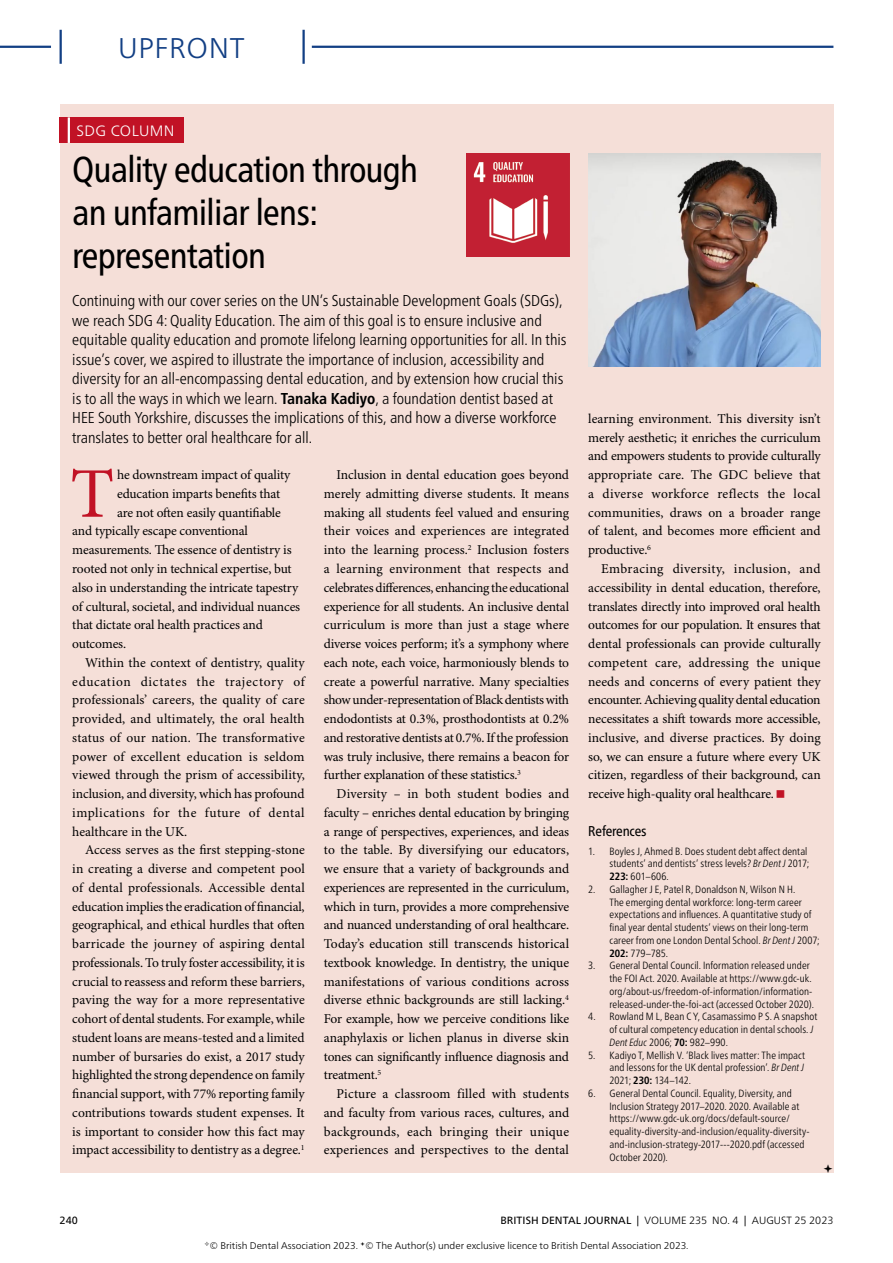
<style>
.page{position:relative;width:893px;height:1263px;background:#fff}
.page>*{position:absolute;margin:0;border:0;box-sizing:border-box;transform-origin:0 0}
.Para_9pt_ragged_drop{font:71.25px "Minion Pro";color:#c11225}
.Title_3_Cnd_24pt{font:condensed 36px/43.2px "Frutiger Neue LT Pro";letter-spacing:-.02em;color:#000}
.t1{font:300 28.5px "Frutiger Neue LT Pro";letter-spacing:.025em;color:#123f84}
.Para_Author_3_news_c{font:15.75px/19.5px "Frutiger Neue LT Pro Cn Lt 2";color:#000}
.SuperTitle_2_news{font:300 15px "Frutiger Neue LT Pro";letter-spacing:.025em;color:#fff}
.Bibliography_Heading{font:14.25px "Frutiger Neue LT Pro Cn Rg 2";letter-spacing:-.01em;color:#000}
.Para_9pt_justified{font:13.5px/18.8px "Minion Pro";letter-spacing:-.01em;color:#000;text-align:justify}
.Para_9pt_ragged_drop-2{font:13.5px "Minion Pro";letter-spacing:-.01em;color:#000}
.t2{font:10.5px/12.8px "Frutiger Neue LT Pro Cn Lt 2";letter-spacing:.005em;color:#000}
.t3{font:300 condensed 10.5px/12.8px "Frutiger Neue LT Pro";letter-spacing:.005em;color:#000}
.t4{font:300 10.5px "Frutiger Neue LT Pro";letter-spacing:.005em;color:#000}
.t5{font:10.5px "Frutiger Neue LT Pro";color:#000}
.t6{font:300 9.75px "Frutiger Neue LT Pro";color:#000}
.s1{font-family:"Frutiger Neue LT Pro";font-weight:700;font-stretch:condensed}
.s2{font-family:"Frutiger Neue LT Pro Cn Lt 2";font-weight:400;font-stretch:normal}
.s3{font-style:italic}
.s4{font-weight:700}
.s5{font-family:"Frutiger Neue LT Pro";font-weight:300;font-stretch:condensed}
.s6{font-family:"Frutiger Neue LT Pro";font-weight:300;font-style:italic;font-stretch:condensed}
.s7{font-weight:400}
</style>
<div class="page">
<div style="left:60px;top:104px;width:773px;height:1069px;background:#f5dfd8"></div>
<div style="left:60px;top:117px;width:124px;height:26px;background:#c11225"></div>
<hr style="left:68px;top:117px;width:2px;height:26px;background:#fff">
<img style="left:466px;top:153px;width:103px;height:103px">
<img style="left:588px;top:153px;width:233px;height:214px">
<hr style="left:0;top:46px;width:51px;height:2px;background:#123f84">
<hr style="left:312px;top:46px;width:521px;height:2px;background:#123f84">
<hr style="left:60px;top:30px;width:2px;height:34px;background:#123f84">
<hr style="left:302px;top:30px;width:3px;height:34px;background:#123f84">
<h3 class="t1" style="left:118px;top:31px;width:127px">UPFRONT</h3>
<p class="SuperTitle_2_news" style="left:77px;top:122px;width:100px">SDG COLUMN</p>
<p class="Title_3_Cnd_24pt" style="left:72px;top:147px;width:347px">Quality education through an unfamiliar lens: representation</p>
<p class="Para_Author_3_news_c" style="left:72px;top:291px;width:496px">Continuing with our cover series on the UN’s Sustainable Development Goals (SDGs), we reach SDG 4: Quality Education. The aim of this goal is to ensure inclusive and equitable quality education and promote lifelong learning opportunities for all. In this issue’s cover, we aspired to illustrate the importance of inclusion, accessibility and diversity for an all-encompassing dental education, and by extension how crucial this is to all the ways in which we learn. <span class="s1">Tanaka Kadiyo</span>, a foundation dentist based at HEE South Yorkshire, discusses the implications of this, and how a diverse workforce translates to better oral healthcare for all.</p>
<p class="Para_9pt_ragged_drop" style="left:70px;top:451px;width:45px">T</p>
<p class="Para_9pt_ragged_drop-2" style="left:117px;top:467px;width:175px">he downstream impact of quality</p>
<p class="Para_9pt_ragged_drop-2" style="left:117px;top:486px;width:165px">education imparts benefits that</p>
<p class="Para_9pt_ragged_drop-2" style="left:117px;top:504px;width:165px">are not often easily quantifiable</p>
<p class="Para_9pt_ragged_drop-2" style="left:72px;top:523px;width:177px">and typically escape conventional</p>
<p class="Para_9pt_ragged_drop-2" style="left:72px;top:542px;width:221px">measurements. The essence of dentistry is</p>
<p class="Para_9pt_ragged_drop-2" style="left:72px;top:561px;width:221px">rooted not only in technical expertise, but</p>
<p class="Para_9pt_ragged_drop-2" style="left:72px;top:579px;width:228px">also in understanding the intricate tapestry</p>
<p class="Para_9pt_ragged_drop-2" style="left:72px;top:598px;width:229px">of cultural, societal, and individual nuances</p>
<p class="Para_9pt_ragged_drop-2" style="left:72px;top:617px;width:192px">that dictate oral health practices and</p>
<p class="Para_9pt_ragged_drop-2" style="left:72px;top:636px;width:55px">outcomes.</p>
<p class="Para_9pt_justified" style="left:72px;top:654px;width:234px;text-indent:13px">Within the context of dentistry, quality education dictates the trajectory of professionals’ careers, the quality of care provided, and ultimately, the oral health status of our nation. The transformative power of excellent education is seldom viewed through the prism of accessibility, inclusion, and diversity, which has profound implications for the future of dental healthcare in the UK.</p>
<p class="Para_9pt_justified" style="left:72px;top:841px;width:234px;text-indent:13px">Access serves as the first stepping-stone in creating a diverse and competent pool of dental professionals. Accessible dental education implies the eradication of financial, geographical, and ethical hurdles that often barricade the journey of aspiring dental professionals. To truly foster accessibility, it is crucial to reassess and reform these barriers, paving the way for a more representative cohort of dental students. For example, while student loans are means-tested and a limited number of bursaries do exist, a 2017 study highlighted the strong dependence on family financial support, with 77% reporting family contributions towards student expenses. It is important to consider how this fact may impact accessibility to dentistry as a degree.<sup>1</sup></p>
<p class="Para_9pt_justified" style="left:324px;top:466px;width:247px;text-indent:13px">Inclusion in dental education goes beyond merely admitting diverse students. It means making all students feel valued and ensuring their voices and experiences are integrated into the learning process.<sup>2</sup> Inclusion fosters a learning environment that respects and celebrates differences, enhancing the educational experience for all students. An inclusive dental curriculum is more than just a stage where diverse voices perform; it’s a symphony where each note, each voice, harmoniously blends to create a powerful narrative. Many specialties show under-representation of Black dentists with endodontists at 0.3%, prosthodontists at 0.2% and restorative dentists at 0.7%. If the profession was truly inclusive, there remains a beacon for further explanation of these statistics.<sup>3</sup></p>
<p class="Para_9pt_justified" style="left:324px;top:785px;width:247px;text-indent:13px">Diversity – in both student bodies and faculty – enriches dental education by bringing a range of perspectives, experiences, and ideas to the table. By diversifying our educators, we ensure that a variety of backgrounds and experiences are represented in the curriculum, which in turn, provides a more comprehensive and nuanced understanding of oral healthcare.<br>Today’s education still transcends historical textbook knowledge. In dentistry, the unique manifestations of various conditions across diverse ethnic backgrounds are still lacking.<sup>4<br></sup>For example, how we perceive conditions like anaphylaxis or lichen planus in diverse skin tones can significantly influence diagnosis and treatment.<sup>5</sup></p>
<p class="Para_9pt_justified" style="left:324px;top:1085px;width:247px;text-indent:13px">Picture a classroom filled with students and faculty from various races, cultures, and backgrounds, each bringing their unique experiences and perspectives to the dental</p>
<p class="Para_9pt_justified" style="left:588px;top:410px;width:234px">learning environment. This diversity isn’t merely aesthetic; it enriches the curriculum and empowers students to provide culturally appropriate care. The GDC believe that a diverse workforce reflects the local communities, draws on a broader range of talent, and becomes more efficient and productive.<sup>6</sup></p>
<p class="Para_9pt_justified" style="left:588px;top:560px;width:234px;text-indent:13px">Embracing diversity, inclusion, and accessibility in dental education, therefore, translates directly into improved oral health outcomes for our population. It ensures that dental professionals can provide culturally competent care, addressing the unique needs and concerns of every patient they encounter. Achieving quality dental education necessitates a shift towards more accessible, inclusive, and diverse practices. By doing so, we can ensure a future where every UK citizen, regardless of their background, can receive high-quality oral healthcare.</p>
<p class="Bibliography_Heading" style="left:588px;top:822px;width:60px">References</p>
<p class="t3" style="left:609px;top:844px;width:201px;text-indent:-21px"><span class="s2">1.</span> Boyles J, Ahmed B. Does student debt affect dental students’ and dentists’ stress levels? <span class="s3">Br Dent J</span> <span class="s2">2017;<br></span><span class="s4">223:</span> <span class="s2">601–606.</span></p>
<p class="t3" style="left:609px;top:883px;width:212px;text-indent:-21px"><span class="s2">2.</span> Gallagher J E, Patel R, Donaldson N, Wilson N H.<br><span class="s2">The emerging dental workforce: long-term career </span>expectations and influences. A quantitative study of final year dental students’ views on their long-term <span class="s2">career from one London Dental School.</span> <span class="s3">Br Dent J</span> <span class="s2">2007; </span><span class="s4">202:</span> <span class="s2">779–785.</span></p>
<p class="t2" style="left:609px;top:959px;width:206px;text-indent:-21px">3. General Dental Council. Information released under the FOI Act. 2020. Available at https://www.gdc-uk. org/about-us/freedom-of-information/information&shy;released-under-the-foi-act (accessed October 2020).</p>
<p class="t2" style="left:609px;top:1010px;width:209px;text-indent:-21px">4. <span class="s5">Rowland M L, Bean C Y, Casamassimo P S. A snapshot </span>of cultural competency education in dental schools. <span class="s6">J<br>Dent Educ</span> 2006; <span class="s1">70:</span> 982–990.</p>
<p class="t2" style="left:609px;top:1048px;width:197px;text-align:justify;text-indent:-21px">5. Kadiyo T, Mellish V. ‘Black lives matter: The impact and lessons for the UK dental profession’. <span class="s6">Br Dent J </span>2021; <span class="s1">230:</span> 134–142.</p>
<p class="t2" style="left:609px;top:1087px;width:202px;text-indent:-21px">6. General Dental Council. Equality, Diversity, and Inclusion Strategy 2017–2020. 2020. Available at https://www.gdc-uk.org/docs/default-source/ equality-diversity-and-inclusion/equality-diversity&shy;and-inclusion-strategy-2017---2020.pdf (accessed October 2020).</p>
<p class="t5" style="left:60px;top:1214px;width:20px">240</p>
<p class="t4" style="left:500px;top:1214px;width:335px"><span class="s7">BRITISH DENTAL JOURNAL |</span> VOLUME 235 NO. 4 <span class="s7">|</span> August 25 2023</p>
<p class="t6" style="left:209px;top:1240px;width:481px">© British Dental Association 2023. © The Author(s) under exclusive licence to British Dental Association 2023.</p>
</div>
